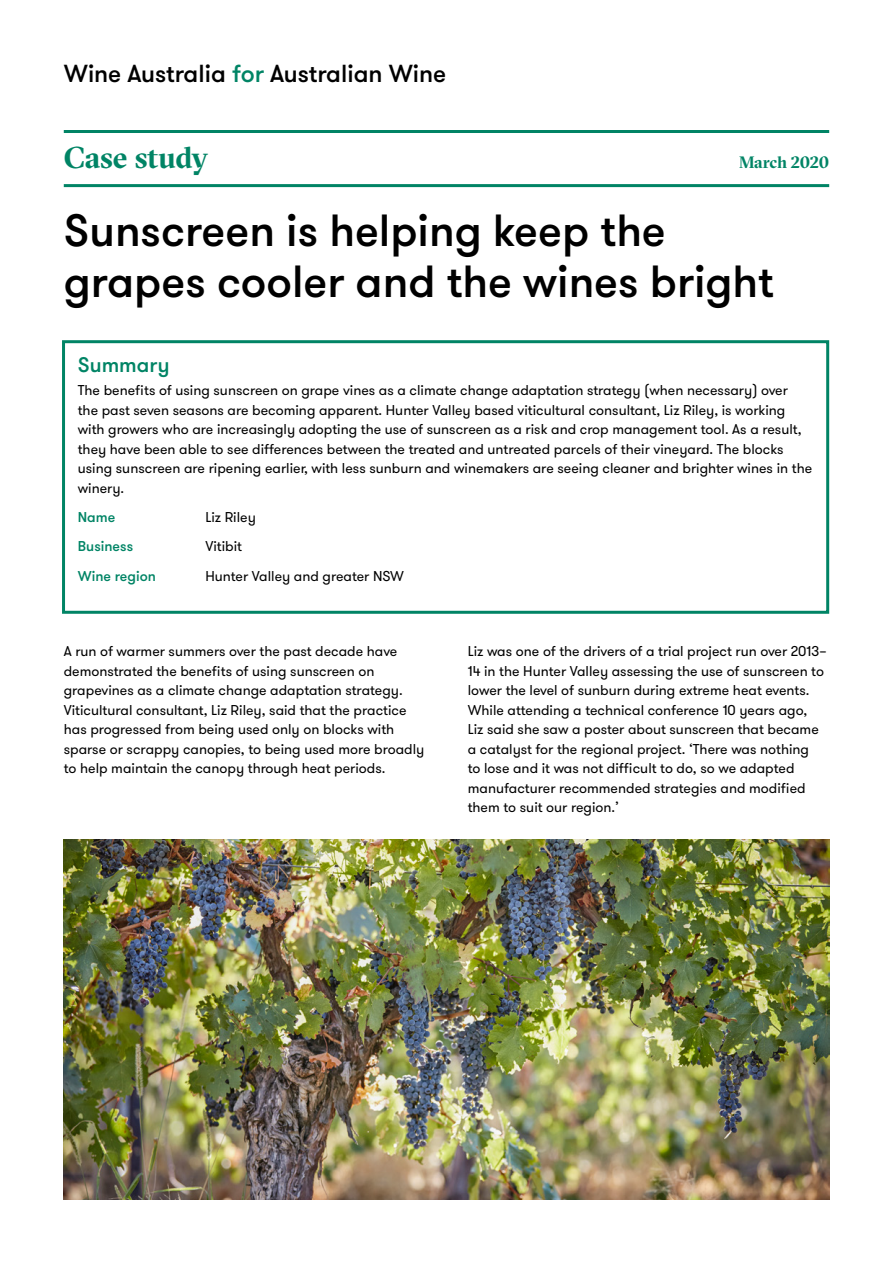
<style>
.page{position:relative;width:893px;height:1263px;background:#fff}
.page>*{position:absolute;margin:0;border:0;box-sizing:border-box;transform-origin:0 0}
.Section_Head{font:500 45px/51px "GT Walsheim";color:#000}
.t1{font:700 30px "GT Sectra Fine";letter-spacing:-.005em;color:#008465}
.t2{font:500 24.6px "GT Walsheim";color:#000}
.A_Head{font:500 21px "GT Walsheim";color:#008465}
.t3{font:700 16.5px "GT Sectra Fine";letter-spacing:-.015em;color:#008465}
.Body{font:14.25px/19.5px "GT Walsheim";color:#000}
.Body_after_Head{font:14.25px/19.5px "GT Walsheim";color:#000}
.Body-2{font:500 14.25px "GT Walsheim";color:#008465}
.s1{color:#008465}
</style>
<div class="page">
<hr style="left:64px;top:184px;width:765px;height:3px;background:#008465">
<hr style="left:64px;top:130px;width:765px;height:3px;background:#008465">
<div style="left:62px;top:340px;width:767px;height:274px;border:3px solid #008465"></div>
<img style="left:64px;top:840px;width:765px;height:359px">
<h3 class="t2" style="left:64px;top:58px;width:384px">Wine Australia <span class="s1">for</span> Australian Wine</h3>
<h2 class="t1" style="left:64px;top:139px;width:146px">Case study</h2>
<p class="t3" style="left:739px;top:152px;width:92px">March 2020</p>
<p class="Section_Head" style="left:64px;top:206px;width:712px">Sunscreen is helping keep the grapes cooler and the wines bright</p>
<p class="A_Head" style="left:78px;top:351px;width:93px">Summary</p>
<p class="Body_after_Head" style="left:78px;top:381px;width:736px">The benefits of using sunscreen on grape vines as a climate change adaptation strategy (when necessary) over<br>the past seven seasons are becoming apparent. Hunter Valley based viticultural consultant, Liz Riley, is working with growers who are increasingly adopting the use of sunscreen as a risk and crop management tool. As a result, they have been able to see differences between the treated and untreated parcels of their vineyard. The blocks using sunscreen are ripening earlier, with less sunburn and winemakers are seeing cleaner and brighter wines in the winery.</p>
<p class="Body-2" style="left:78px;top:508px;width:39px">Name</p>
<p class="Body" style="left:205px;top:508px;width:52px">Liz Riley</p>
<p class="Body-2" style="left:78px;top:538px;width:57px">Business</p>
<p class="Body" style="left:205px;top:537px;width:38px">Vitibit</p>
<p class="Body-2" style="left:78px;top:567px;width:80px">Wine region</p>
<p class="Body" style="left:205px;top:566px;width:200px">Hunter Valley and greater NSW</p>
<p class="Body" style="left:64px;top:642px;width:362px">A run of warmer summers over the past decade have demonstrated the benefits of using sunscreen on grapevines as a climate change adaptation strategy.<br>Viticultural consultant, Liz Riley, said that the practice has progressed from being used only on blocks with sparse or scrappy canopies, to being used more broadly to help maintain the canopy through heat periods.</p>
<p class="Body" style="left:468px;top:642px;width:360px">Liz was one of the drivers of a trial project run over 2013– 14 in the Hunter Valley assessing the use of sunscreen to lower the level of sunburn during extreme heat events.<br>While attending a technical conference 10 years ago,<br>Liz said she saw a poster about sunscreen that became a catalyst for the regional project. ‘There was nothing<br>to lose and it was not difficult to do, so we adapted manufacturer recommended strategies and modified them to suit our region.’</p>
</div>
